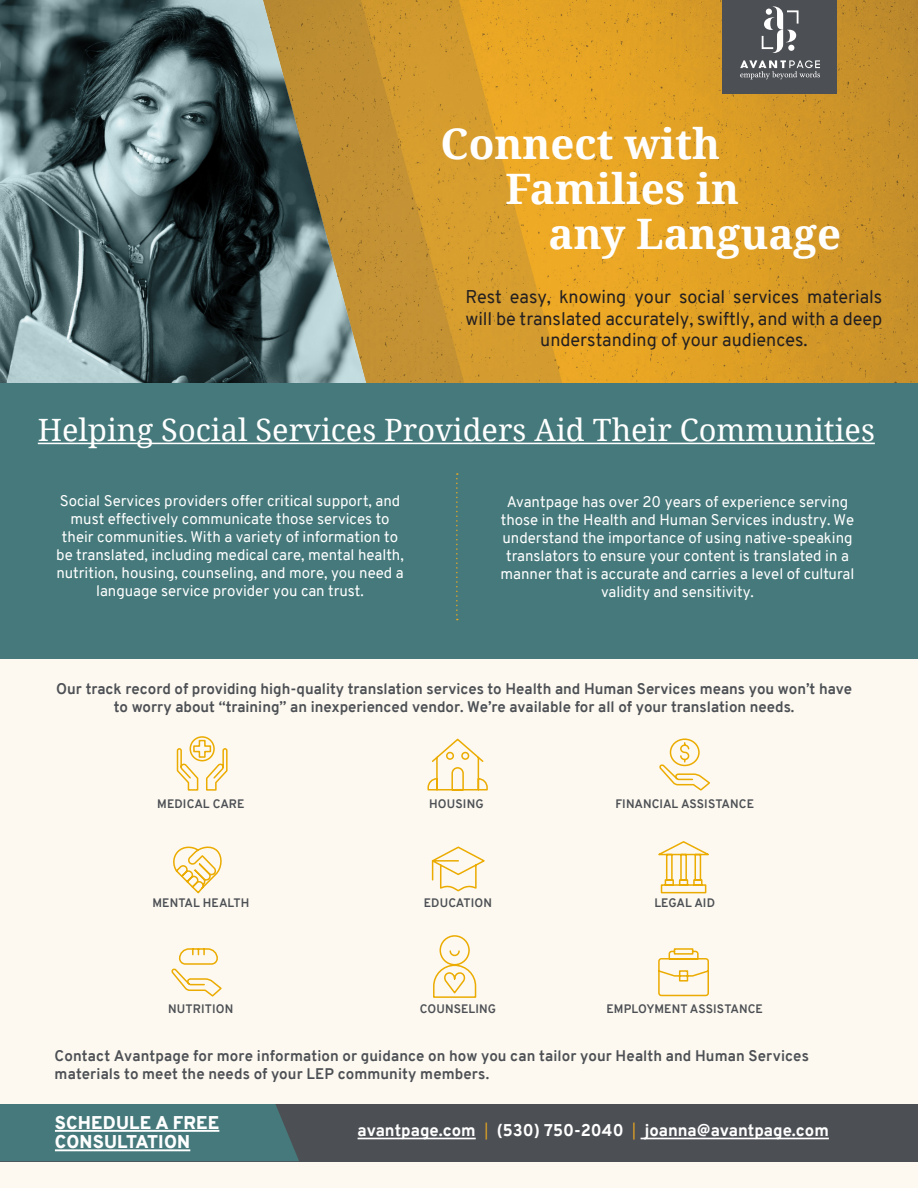
<style>
.page{position:relative;width:918px;height:1188px;background:#fdf9f0}
.page>*{position:absolute;margin:0;border:0;box-sizing:border-box;transform-origin:0 0}
.t1{font:700 42px/45px "Noto Serif";color:#fff}
.t2{font:30.75px "Noto Serif";color:#fff}
.t3{font:18px/21.6px "Overpass";color:#231f20;text-align:center}
.t4{font:900 18px "Overpass";letter-spacing:.01em;color:#fff}
.t5{font:800 16.5px "Overpass";color:#fff}
.t6{font:15px/18px "Overpass";color:#fff;text-align:center}
.t7{font:700 15px/18px "Overpass";color:#4c4f54;text-align:center}
.t8{font:700 12px "Overpass";letter-spacing:.01em;color:#4c4f54}
.s1{font-weight:300;font-size:11.55px;color:#eca920}
</style>
<div class="page">
<img style="left:0;top:0;width:254px;height:383px">
<img style="left:254px;top:0;width:664px;height:383px">
<div style="left:722px;top:0;width:115px;height:93px;background:#4c4f54"></div>
<div style="left:0;top:383px;width:918px;height:276px;background:#46797b"></div>
<hr style="left:38px;top:443px;width:837px;height:1px;background:#fff">
<svg style="left:456px;top:473px;width:2px;height:147px"></svg>
<div style="left:0;top:1105px;width:918px;height:57px;background:#4c4f54"></div>
<hr style="left:358px;top:1138px;width:118px;height:1px;background:#fff">
<hr style="left:641px;top:1138px;width:188px;height:1px;background:#fff">
<div style="left:0;top:1104px;width:299px;height:57px;background:#46797b"></div>
<hr style="left:55px;top:1130px;width:164px;height:2px;background:#fff">
<hr style="left:55px;top:1149px;width:135px;height:2px;background:#fff">
<svg style="left:762px;top:6px;width:37px;height:47px"></svg>
<svg style="left:740px;top:60px;width:80px;height:19px"></svg>
<svg style="left:176px;top:736px;width:52px;height:55px"></svg>
<svg style="left:658px;top:948px;width:51px;height:49px"></svg>
<svg style="left:658px;top:841px;width:51px;height:53px"></svg>
<svg style="left:659px;top:738px;width:51px;height:53px"></svg>
<div style="left:440px;top:935px;width:30px;height:30px;border:2px solid #ebab00;border-radius:50%"></div>
<svg style="left:433px;top:950px;width:44px;height:48px"></svg>
<svg style="left:431px;top:846px;width:54px;height:46px"></svg>
<svg style="left:427px;top:738px;width:61px;height:53px"></svg>
<svg style="left:173px;top:846px;width:49px;height:48px"></svg>
<svg style="left:171px;top:948px;width:51px;height:49px"></svg>
<p class="t1" style="left:441px;top:120px;width:281px">Connect with</p>
<p class="t1" style="left:549px;top:165px;width:294px;text-indent:-43px">Families in<br>any Language</p>
<p class="t3" style="left:465px;top:286px;width:418px">Rest easy, knowing your social services materials will be translated accurately, swiftly, and with a deep understanding of your audiences.</p>
<p class="t2" style="left:38px;top:409px;width:839px">Helping Social Services Providers Aid Their Communities</p>
<p class="t6" style="left:56px;top:491px;width:349px">Social Services providers offer critical support, and must effectively communicate those services to their communities. With a variety of information to be translated, including medical care, mental health, nutrition, housing, counseling, and more, you need a language service provider you can trust.</p>
<p class="t6" style="left:501px;top:493px;width:355px">Avantpage has over 20 years of experience serving those in the Health and Human Services industry. We understand the importance of using native-speaking translators to ensure your content is translated in a manner that is accurate and carries a level of cultural validity and sensitivity.</p>
<p class="t7" style="left:56px;top:680px;width:797px">Our track record of providing high-quality translation services to Health and Human Services means you won’t have to worry about “training” an inexperienced vendor. We’re available for all of your translation needs.</p>
<p class="t8" style="left:157px;top:795px;width:89px">MEDICAL CARE</p>
<p class="t8" style="left:429px;top:795px;width:56px">HOUSING</p>
<p class="t8" style="left:615px;top:795px;width:140px">FINANCIAL ASSISTANCE</p>
<p class="t8" style="left:152px;top:894px;width:98px">MENTAL HEALTH</p>
<p class="t8" style="left:424px;top:894px;width:70px">EDUCATION</p>
<p class="t8" style="left:654px;top:894px;width:62px">LEGAL AID</p>
<p class="t8" style="left:168px;top:1000px;width:67px">NUTRITION</p>
<p class="t8" style="left:420px;top:1000px;width:78px">COUNSELING</p>
<p class="t8" style="left:606px;top:1000px;width:158px">EMPLOYMENT ASSISTANCE</p>
<p class="t7" style="left:55px;top:1047px;width:756px;text-align:left">Contact Avantpage for more information or guidance on how you can tailor your Health and Human Services materials to meet the needs of your LEP community members.</p>
<p class="t4" style="left:55px;top:1109px;width:166px">SCHEDULE A FREE</p>
<p class="t4" style="left:55px;top:1129px;width:137px">CONSULTATION</p>
<p class="t5" style="left:358px;top:1119px;width:473px">avantpage.com <span class="s1">|</span> (530) 750-2040 <span class="s1">|</span> joanna@avantpage.com</p>
</div>
